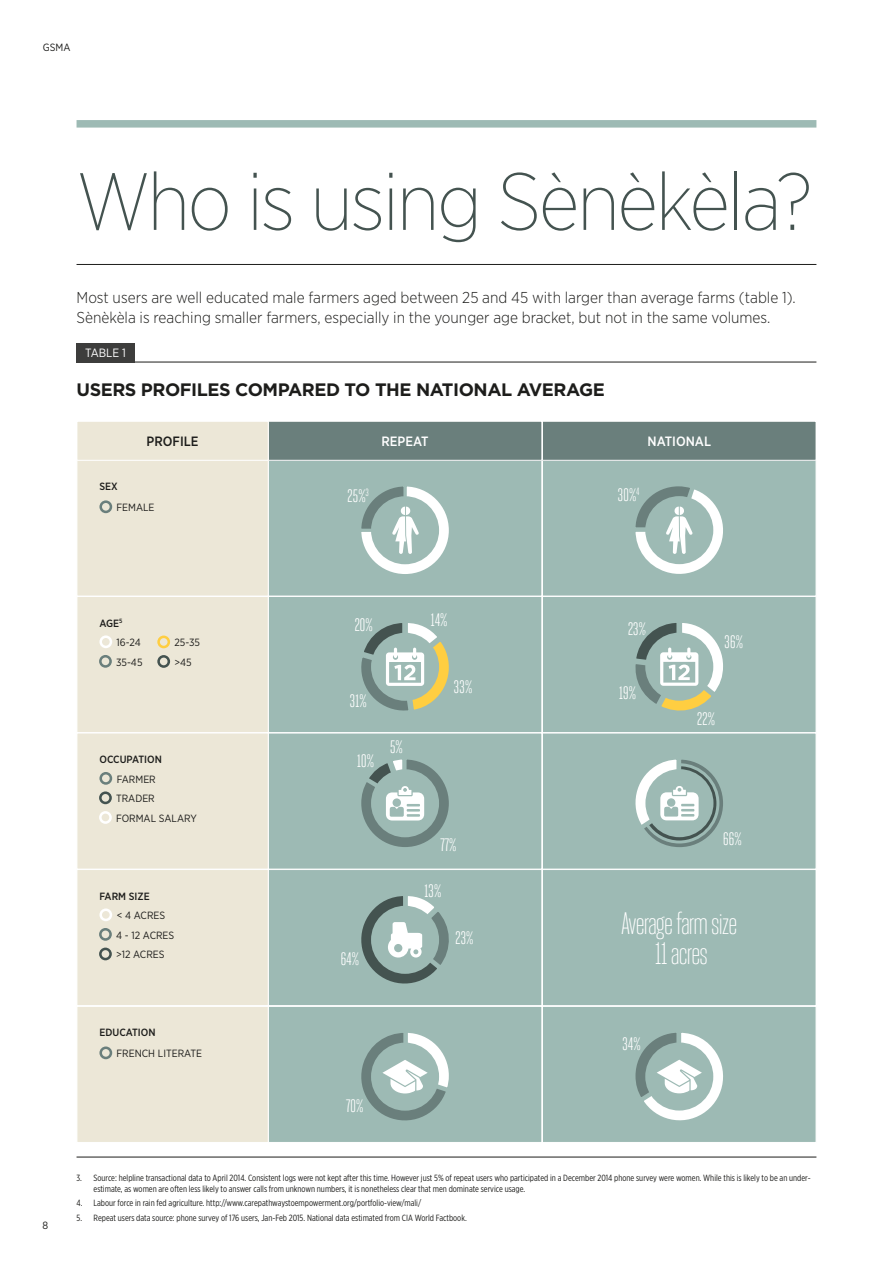
<style>
.page{position:relative;width:893px;height:1263px;background:#fff}
.page>*{position:absolute;margin:0;border:0;box-sizing:border-box;transform-origin:0 0}
.t1{font:200 81px "Gotham Narrow";letter-spacing:-.03em;color:#445350}
.t2{font:300 31.05px/30px "Heroic Condensed";letter-spacing:-.05em;color:#fff;text-align:center}
.t3{font:18px "Heroic Condensed";letter-spacing:-.025em;color:#fff}
.t4{font:700 18px "Gotham";letter-spacing:-.025em;color:#1d1d1b}
.t5{font:300 15.75px/19.5px "Gotham Narrow";color:#1d1d1b}
.t6{font:500 13.5px "Gotham Narrow";color:#fff}
.t7{font:500 13.5px "Gotham Narrow";color:#1d1d1b}
.t8{font:12px "Gotham Narrow";color:#fff}
.t9{font:10.5px/19.5px "Gotham Narrow";color:#1d1d1b}
.t10{font:500 10.5px "Gotham Narrow";color:#1d1d1b}
.t11{font:9px/10.5px "Gotham X Narrow";color:#1d1d1b}
</style>
<div class="page">
<div style="left:77px;top:120px;width:739px;height:8px;background:#9dbab4"></div>
<div style="left:542px;top:1006px;width:274px;height:137px;background:#9dbab4;border:1px solid #fff"></div>
<div style="left:268px;top:1006px;width:274px;height:137px;background:#9dbab4;border:1px solid #fff"></div>
<div style="left:268px;top:869px;width:274px;height:137px;background:#9dbab4;border:1px solid #fff"></div>
<div style="left:542px;top:733px;width:274px;height:136px;background:#9dbab4;border:1px solid #fff"></div>
<div style="left:542px;top:869px;width:274px;height:136px;background:#9dbab4"></div>
<div style="left:542px;top:869px;width:274px;height:137px;border:1px solid #fff"></div>
<div style="left:268px;top:733px;width:274px;height:136px;background:#9dbab4;border:1px solid #fff"></div>
<div style="left:542px;top:596px;width:274px;height:137px;background:#9dbab4;border:1px solid #fff"></div>
<div style="left:268px;top:596px;width:274px;height:137px;background:#9dbab4;border:1px solid #fff"></div>
<div style="left:542px;top:460px;width:274px;height:136px;background:#9dbab4;border:1px solid #fff"></div>
<div style="left:268px;top:460px;width:274px;height:136px;background:#9dbab4;border:1px solid #fff"></div>
<div style="left:268px;top:421px;width:274px;height:39px;background:#6a7f7c"></div>
<div style="left:268px;top:421px;width:274px;height:40px;border:1px solid #fff"></div>
<div style="left:542px;top:421px;width:274px;height:39px;background:#6a7f7c"></div>
<div style="left:542px;top:421px;width:274px;height:40px;border:1px solid #fff"></div>
<div style="left:77px;top:460px;width:192px;height:136px;background:#ece7d7;border:1px solid #fff"></div>
<div style="left:77px;top:1006px;width:192px;height:137px;background:#ece7d7;border:1px solid #fff"></div>
<div style="left:77px;top:596px;width:192px;height:137px;background:#ece7d7;border:1px solid #fff"></div>
<div style="left:77px;top:733px;width:192px;height:136px;background:#ece7d7;border:1px solid #fff"></div>
<div style="left:77px;top:869px;width:192px;height:137px;background:#ece7d7;border:1px solid #fff"></div>
<div style="left:77px;top:421px;width:191px;height:39px;background:#ece7d7"></div>
<div style="left:77px;top:421px;width:192px;height:40px;border:1px solid #fff"></div>
<svg style="left:361px;top:486px;width:88px;height:88px"></svg>
<svg style="left:635px;top:486px;width:88px;height:88px"></svg>
<svg style="left:361px;top:1033px;width:88px;height:88px"></svg>
<svg style="left:635px;top:1032px;width:88px;height:89px"></svg>
<svg style="left:99px;top:500px;width:13px;height:13px"></svg>
<svg style="left:99px;top:1046px;width:13px;height:13px"></svg>
<svg style="left:99px;top:635px;width:13px;height:13px"></svg>
<svg style="left:99px;top:772px;width:13px;height:13px"></svg>
<svg style="left:99px;top:908px;width:13px;height:13px"></svg>
<svg style="left:157px;top:635px;width:13px;height:13px"></svg>
<svg style="left:157px;top:655px;width:13px;height:13px"></svg>
<svg style="left:99px;top:811px;width:13px;height:13px"></svg>
<svg style="left:99px;top:947px;width:13px;height:13px"></svg>
<svg style="left:99px;top:655px;width:13px;height:13px"></svg>
<svg style="left:99px;top:791px;width:13px;height:13px"></svg>
<svg style="left:99px;top:928px;width:13px;height:13px"></svg>
<svg style="left:361px;top:623px;width:88px;height:88px"></svg>
<svg style="left:635px;top:623px;width:88px;height:88px"></svg>
<hr style="left:77px;top:264px;width:739px;height:1px;background:#1d1d1b">
<hr style="left:77px;top:362px;width:739px;height:1px;background:#1d1d1b">
<div style="left:77px;top:343px;width:58px;height:19px;background:#3d3d3c"></div>
<svg style="left:361px;top:896px;width:88px;height:88px"></svg>
<svg style="left:361px;top:759px;width:88px;height:88px"></svg>
<svg style="left:635px;top:759px;width:88px;height:88px"></svg>
<hr style="left:77px;top:1157px;width:739px;height:1px;background:#1d1d1b">
<p class="t9" style="left:43px;top:37px;width:29px">GSMA</p>
<h1 class="t1" style="left:77px;top:153px;width:737px">Who is using Sènèkèla?</h1>
<h3 class="t5" style="left:77px;top:287px;width:721px">Most users are well educated male farmers aged between 25 and 45 with larger than average farms (table 1).<br>Sènèkèla is reaching smaller farmers, especially in the younger age bracket, but not in the same volumes.</h3>
<h3 class="t8" style="left:85px;top:346px;width:43px">TABLE 1</h3>
<h3 class="t4" style="left:77px;top:378px;width:530px">USERS PROFILES COMPARED TO THE NATIONAL AVERAGE</h3>
<p class="t10" style="left:99px;top:480px;width:20px">SEX</p>
<h3 class="t7" style="left:147px;top:433px;width:53px">PROFILE</h3>
<p class="t9" style="left:116px;top:497px;width:40px">FEMALE</p>
<h3 class="t6" style="left:381px;top:433px;width:49px">REPEAT</h3>
<h3 class="t6" style="left:647px;top:433px;width:65px">NATIONAL</h3>
<h3 class="t3" style="left:347px;top:486px;width:23px">25%<sup>3</sup></h3>
<h3 class="t3" style="left:618px;top:485px;width:24px">30%<sup>4</sup></h3>
<p class="t9" style="left:43px;top:1215px;width:7px">8</p>
<p class="t10" style="left:99px;top:616px;width:25px">AGE<sup>5</sup></p>
<p class="t9" style="left:116px;top:632px;width:26px">16-24</p>
<p class="t9" style="left:116px;top:652px;width:28px">35-45</p>
<p class="t9" style="left:174px;top:632px;width:27px">25-35 &gt;45</p>
<p class="t10" style="left:99px;top:753px;width:64px">OCCUPATION</p>
<p class="t9" style="left:117px;top:769px;width:41px">FARMER</p>
<p class="t9" style="left:116px;top:788px;width:40px">TRADER</p>
<p class="t9" style="left:116px;top:808px;width:82px">FORMAL SALARY</p>
<p class="t10" style="left:99px;top:889px;width:52px">FARM SIZE</p>
<p class="t9" style="left:117px;top:905px;width:50px">&lt; 4 ACRES</p>
<p class="t9" style="left:116px;top:925px;width:60px">4 - 12 ACRES</p>
<p class="t9" style="left:116px;top:944px;width:50px">&gt;12 ACRES</p>
<p class="t10" style="left:99px;top:1026px;width:58px">EDUCATION</p>
<p class="t9" style="left:116px;top:1043px;width:87px">FRENCH LITERATE</p>
<h3 class="t3" style="left:354px;top:614px;width:20px">20%</h3>
<h3 class="t3" style="left:350px;top:691px;width:19px">31%</h3>
<h3 class="t3" style="left:357px;top:751px;width:19px">10%</h3>
<h3 class="t3" style="left:390px;top:737px;width:15px">5%</h3>
<h3 class="t3" style="left:431px;top:610px;width:19px">14%</h3>
<h3 class="t3" style="left:454px;top:677px;width:21px">33%</h3>
<h3 class="t3" style="left:341px;top:949px;width:20px">64%</h3>
<h3 class="t3" style="left:440px;top:835px;width:18px">77%</h3>
<h3 class="t3" style="left:424px;top:881px;width:19px">13%</h3>
<h3 class="t3" style="left:455px;top:927px;width:20px">23%</h3>
<h3 class="t3" style="left:346px;top:1096px;width:19px">70%</h3>
<h3 class="t3" style="left:628px;top:619px;width:20px">23%</h3>
<h3 class="t3" style="left:619px;top:683px;width:19px">19%</h3>
<h3 class="t3" style="left:724px;top:632px;width:21px">36%</h3>
<h3 class="t3" style="left:697px;top:709px;width:20px">22%</h3>
<h3 class="t3" style="left:723px;top:829px;width:21px">66%</h3>
<h2 class="t2" style="left:621px;top:909px;width:118px">Average farm size<br>11 acres</h2>
<h3 class="t3" style="left:622px;top:1034px;width:20px">34%</h3>
<p class="t11" style="left:94px;top:1172px;width:719px;text-indent:-17px">3. Source: helpline transactional data to April 2014. Consistent logs were not kept after this time. However just 5% of repeat users who participated in a December 2014 phone survey were women. While this is likely to be an under&shy;estimate, as women are often less likely to answer calls from unknown numbers, it is nonetheless clear that men dominate service usage.</p>
<p class="t11" style="left:77px;top:1198px;width:346px">4. Labour force in rain fed agriculture. http://www.carepathwaystoempowerment.org/portfolio-view/mali/</p>
<p class="t11" style="left:77px;top:1212px;width:392px">5. Repeat users data source: phone survey of 176 users, Jan-Feb 2015. National data estimated from CIA World Factbook.</p>
</div>
